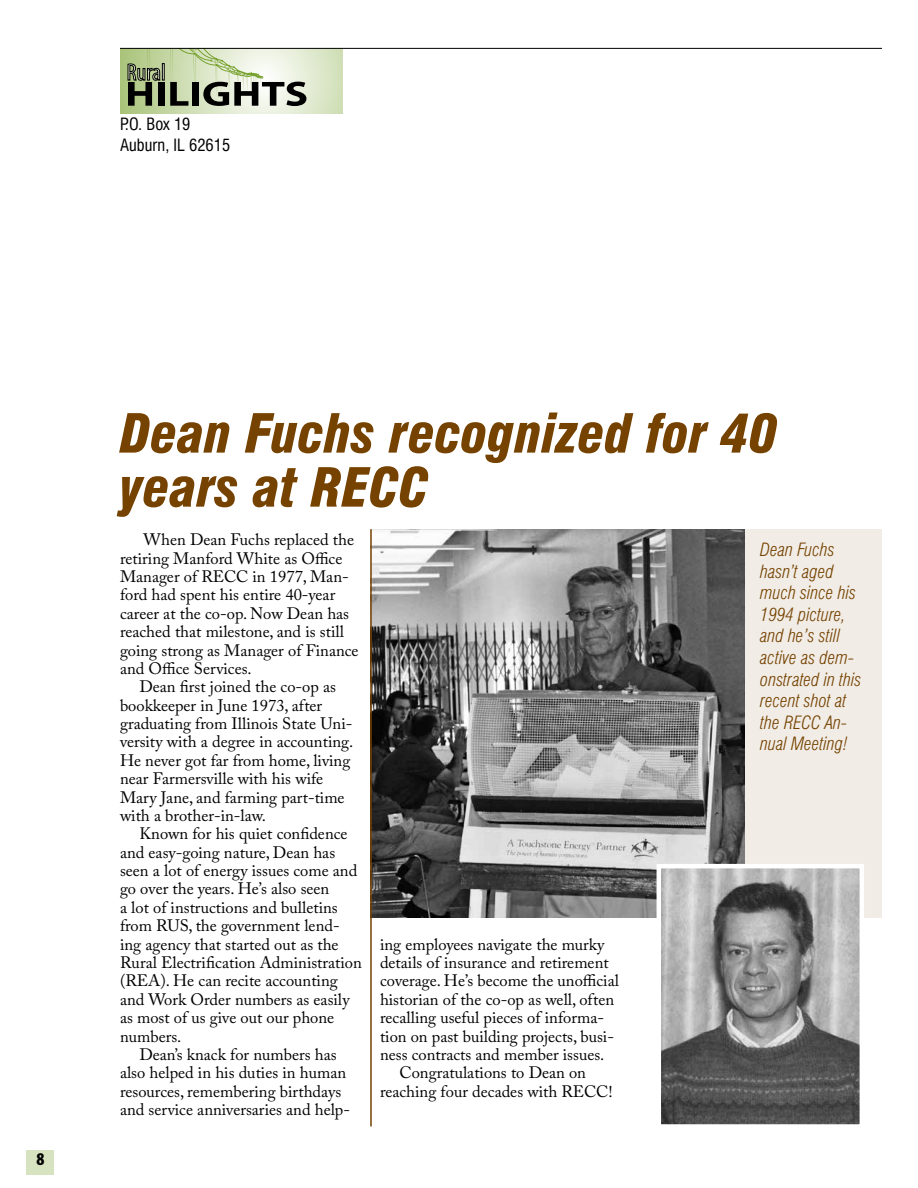
<style>
.page{position:relative;width:918px;height:1188px;background:#fff}
.page>*{position:absolute;margin:0;border:0;box-sizing:border-box;transform-origin:0 0}
.t1{font:italic 900 condensed 52.5px/54px "Swiss 721 BT";color:#754200}
.t2{font:italic 300 condensed 18px/21.6px "Swiss 721 BT";color:#754200}
.t3{font:900 condensed 18px "Myriad Pro";color:#000}
.t4{font:16.5px/18.5px "Adobe Caslon Pro";color:#000}
.t5{font:condensed 16.5px/21px "Swiss 721 BT";color:#000}
</style>
<div class="page">
<div style="left:27px;top:1150px;width:27px;height:24px;background:#d7e3c0"></div>
<svg style="left:120px;top:49px;width:222px;height:65px;background:#d8e4c3"></svg>
<svg style="left:120px;top:49px;width:186px;height:57px;background:#a4ad92"></svg>
<hr style="left:120px;top:48px;width:762px;height:1px;background:#000">
<img style="left:372px;top:529px;width:373px;height:389px">
<div style="left:745px;top:529px;width:137px;height:389px;background:#f1ece6"></div>
<img style="left:662px;top:869px;width:197px;height:255px">
<div style="left:657px;top:864px;width:207px;height:265px;border:4px solid #fff"></div>
<hr style="left:370px;top:529px;width:2px;height:597px;background:#754200">
<p class="t5" style="left:120px;top:114px;width:112px">P.O. Box 19<br>Auburn, IL 62615</p>
<p class="t3" style="left:37px;top:1147px;width:9px">8</p>
<h1 class="t1" style="left:120px;top:407px;width:659px">Dean Fuchs recognized for 40 years at RECC</h1>
<p class="t4" style="left:120px;top:530px;width:240px;text-indent:23px">When Dean Fuchs replaced the retiring Manford White as Office<br>Manager of RECC in 1977, Man&shy;ford had spent his entire 40-year career at the co-op. Now Dean has reached that milestone, and is still going strong as Manager of Finance and Office Services.</p>
<p class="t4" style="left:120px;top:677px;width:235px;text-indent:20px">Dean first joined the co-op as bookkeeper in June 1973, after graduating from Illinois State Uni&shy;versity with a degree in accounting.<br>He never got far from home, living near Farmersville with his wife<br>Mary Jane, and farming part-time with a brother-in-law.</p>
<p class="t4" style="left:140px;top:824px;width:210px">Known for his quiet confidence</p>
<p class="t4" style="left:120px;top:843px;width:217px">and easy-going nature, Dean has</p>
<p class="t4" style="left:120px;top:861px;width:239px">seen a lot of energy issues come and</p>
<p class="t4" style="left:120px;top:880px;width:211px">go over the years. He’s also seen</p>
<p class="t4" style="left:120px;top:898px;width:219px">a lot of instructions and bulletins</p>
<p class="t4" style="left:120px;top:916px;width:221px">from RUS, the government lend-</p>
<p class="t4" style="left:120px;top:935px;width:220px">ing agency that started out as the</p>
<p class="t4" style="left:120px;top:953px;width:243px">Rural Electrification Administration</p>
<p class="t4" style="left:120px;top:971px;width:219px">(REA). He can recite accounting</p>
<p class="t4" style="left:120px;top:990px;width:231px">and Work Order numbers as easily</p>
<p class="t4" style="left:120px;top:1008px;width:216px">as most of us give out our phone</p>
<p class="t4" style="left:120px;top:1027px;width:63px">numbers.</p>
<p class="t4" style="left:140px;top:1045px;width:199px">Dean’s knack for numbers has</p>
<p class="t4" style="left:120px;top:1063px;width:228px">also helped in his duties in human</p>
<p class="t4" style="left:120px;top:1082px;width:223px">resources, remembering birthdays</p>
<p class="t4" style="left:120px;top:1100px;width:232px">and service anniversaries and help-</p>
<p class="t2" style="left:760px;top:539px;width:103px">Dean Fuchs hasn’t aged much since his<br>1994 picture, and he’s still active as dem&shy;onstrated in this recent shot at the RECC An&shy;nual Meeting!</p>
<p class="t4" style="left:380px;top:935px;width:226px">ing employees navigate the murky</p>
<p class="t4" style="left:380px;top:953px;width:230px">details of insurance and retirement</p>
<p class="t4" style="left:380px;top:972px;width:241px">coverage. He’s become the unofficial</p>
<p class="t4" style="left:380px;top:990px;width:236px">historian of the co-op as well, often</p>
<p class="t4" style="left:380px;top:1008px;width:226px">recalling useful pieces of informa-</p>
<p class="t4" style="left:380px;top:1027px;width:235px">tion on past building projects, busi-</p>
<p class="t4" style="left:380px;top:1045px;width:226px">ness contracts and member issues.</p>
<p class="t4" style="left:400px;top:1063px;width:188px">Congratulations to Dean on</p>
<p class="t4" style="left:380px;top:1082px;width:234px">reaching four decades with RECC!</p>
</div>
